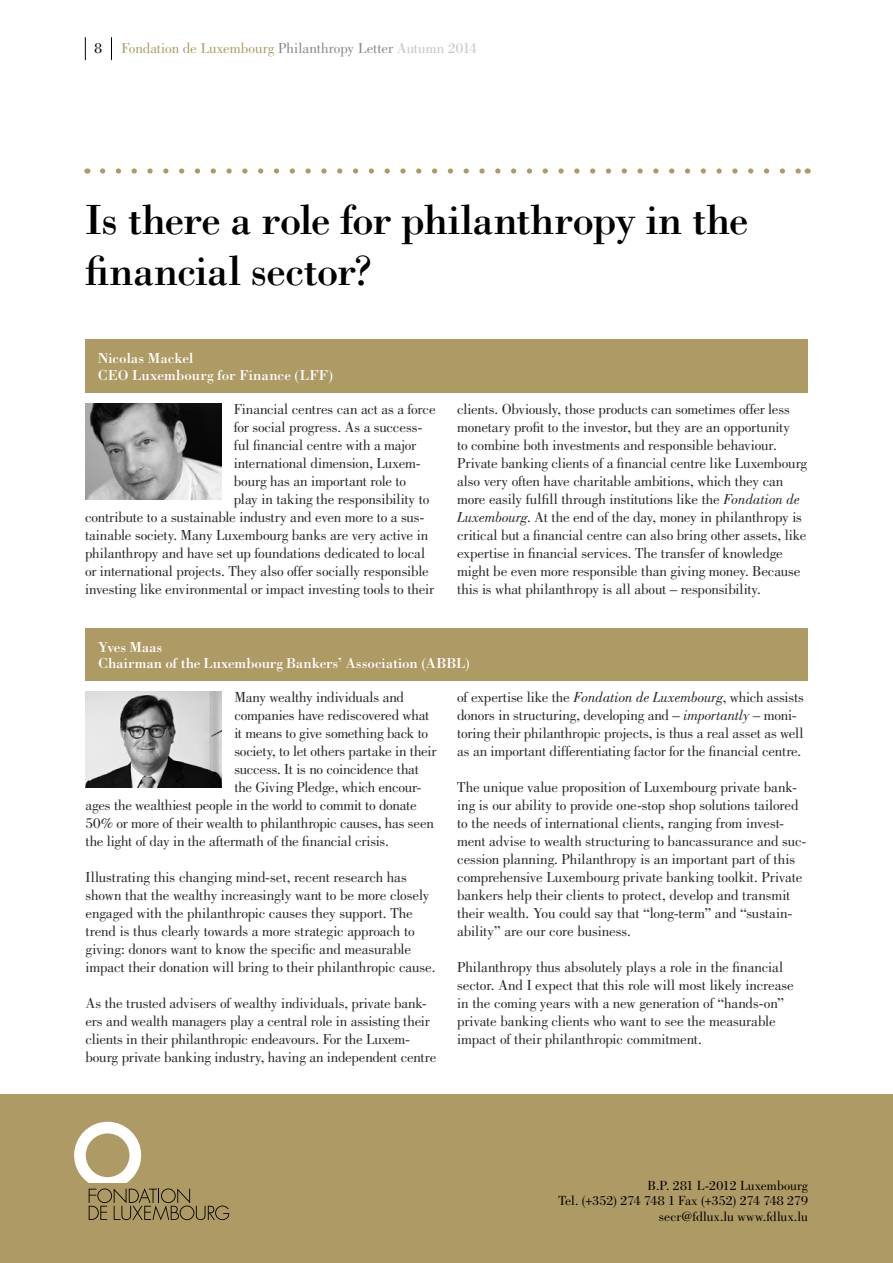
<style>
.page{position:relative;width:893px;height:1263px;background:#fff}
.page>*{position:absolute;margin:0;border:0;box-sizing:border-box;transform-origin:0 0}
.t1{font:43.5px/51px "Bodoni Std";letter-spacing:-.02em;color:#000}
.t2{font:15px/18px "Bodoni Std";letter-spacing:-.01em;color:#282827}
.t3{font:15px/16.5px "Bodoni Std";letter-spacing:-.005em;color:#fff}
.t4{font:15px "Bodoni Std";color:#ae9a64}
.t5{font:15px "Bodoni Std";color:#000}
.t6{font:13.65px/15.6px "Bodoni Std";letter-spacing:.005em;color:#000;text-align:right}
.s1{color:#878787}
.s2{color:#c6c6c6}
.s3{font-style:italic}
</style>
<div class="page">
<svg style="left:111px;top:37px;width:1px;height:23px"></svg>
<svg style="left:85px;top:37px;width:1px;height:23px"></svg>
<div style="left:0;top:1094px;width:893px;height:169px;background:#ae9a64"></div>
<svg style="left:74px;top:1122px;width:155px;height:98px"></svg>
<svg style="left:103px;top:168px;width:696px;height:6px"></svg>
<div style="left:85px;top:340px;width:723px;height:53px;background:#ae9a64"></div>
<img style="left:85px;top:404px;width:136px;height:95px">
<div style="left:86px;top:629px;width:722px;height:52px;background:#ae9a64"></div>
<img style="left:86px;top:692px;width:136px;height:95px">
<p class="t5" style="left:94px;top:39px;width:9px">8</p>
<p class="t4" style="left:121px;top:39px;width:357px">Fondation de Luxembourg <span class="s1">Philanthropy Letter</span> <span class="s2">Autumn 2014</span></p>
<h1 class="t1" style="left:85px;top:194px;width:665px">Is there a role for philanthropy in the financial sector?</h1>
<p class="t3" style="left:98px;top:350px;width:237px">Nicolas Mackel<br>CEO Luxembourg for Finance (LFF)</p>
<p class="t2" style="left:234px;top:400px;width:203px">Financial centres can act as a force</p>
<p class="t2" style="left:234px;top:418px;width:190px">for social progress. As a success-</p>
<p class="t2" style="left:234px;top:436px;width:184px">ful financial centre with a major</p>
<p class="t2" style="left:234px;top:454px;width:188px">international dimension, Luxem-</p>
<p class="t2" style="left:234px;top:472px;width:174px">bourg has an important role to</p>
<p class="t2" style="left:234px;top:490px;width:197px">play in taking the responsibility to</p>
<p class="t2" style="left:85px;top:508px;width:341px">contribute to a sustainable industry and even more to a sus-</p>
<p class="t2" style="left:85px;top:526px;width:345px">tainable society. Many Luxembourg banks are very active in</p>
<p class="t2" style="left:85px;top:544px;width:342px">philanthropy and have set up foundations dedicated to local</p>
<p class="t2" style="left:85px;top:562px;width:345px">or international projects. They also offer socially responsible</p>
<p class="t2" style="left:85px;top:580px;width:351px">investing like environmental or impact investing tools to their</p>
<p class="t2" style="left:457px;top:400px;width:352px">clients. Obviously, those products can sometimes offer less monetary profit to the investor, but they are an opportunity<br>to combine both investments and responsible behaviour.<br>Private banking clients of a financial centre like Luxembourg also very often have charitable ambitions, which they can more easily fulfill through institutions like the <span class="s3">Fondation de Luxembourg</span>. At the end of the day, money in philanthropy is critical but a financial centre can also bring other assets, like expertise in financial services. The transfer of knowledge might be even more responsible than giving money. Because this is what philanthropy is all about – responsibility.</p>
<p class="t3" style="left:98px;top:638px;width:373px">Yves Maas<br>Chairman of the Luxembourg Bankers’ Association (ABBL)</p>
<p class="t2" style="left:234px;top:688px;width:171px">Many wealthy individuals and</p>
<p class="t2" style="left:234px;top:706px;width:196px">companies have rediscovered what</p>
<p class="t2" style="left:234px;top:724px;width:195px">it means to give something back to</p>
<p class="t2" style="left:234px;top:742px;width:203px">society, to let others partake in their</p>
<p class="t2" style="left:234px;top:760px;width:186px">success. It is no coincidence that</p>
<p class="t2" style="left:234px;top:778px;width:188px">the Giving Pledge, which encour-</p>
<p class="t2" style="left:86px;top:796px;width:333px">ages the wealthiest people in the world to commit to donate</p>
<p class="t2" style="left:86px;top:814px;width:350px">50% or more of their wealth to philanthropic causes, has seen</p>
<p class="t2" style="left:86px;top:832px;width:305px">the light of day in the aftermath of the financial crisis.</p>
<p class="t2" style="left:86px;top:868px;width:351px">Illustrating this changing mind-set, recent research has shown that the wealthy increasingly want to be more closely engaged with the philanthropic causes they support. The trend is thus clearly towards a more strategic approach to giving: donors want to know the specific and measurable impact their donation will bring to their philanthropic cause.</p>
<p class="t2" style="left:86px;top:994px;width:352px">As the trusted advisers of wealthy individuals, private bank&shy;ers and wealth managers play a central role in assisting their clients in their philanthropic endeavours. For the Luxem&shy;bourg private banking industry, having an independent centre</p>
<p class="t2" style="left:457px;top:688px;width:348px">of expertise like the <span class="s3">Fondation de Luxembourg</span>, which assists donors in structuring, developing and – <span class="s3">importantly</span> – moni&shy;toring their philanthropic projects, is thus a real asset as well as an important differentiating factor for the financial centre.</p>
<p class="t2" style="left:457px;top:778px;width:351px">The unique value proposition of Luxembourg private bank&shy;ing is our ability to provide one-stop shop solutions tailored to the needs of international clients, ranging from invest&shy;ment advise to wealth structuring to bancassurance and suc&shy;cession planning. Philanthropy is an important part of this comprehensive Luxembourg private banking toolkit. Private bankers help their clients to protect, develop and transmit their wealth. You could say that “long-term” and “sustain&shy;ability” are our core business.</p>
<p class="t2" style="left:457px;top:958px;width:338px">Philanthropy thus absolutely plays a role in the financial sector. And I expect that this role will most likely increase in the coming years with a new generation of “hands-on” private banking clients who want to see the measurable impact of their philanthropic commitment.</p>
<p class="t6" style="left:558px;top:1177px;width:251px">B.P. 281 L-2012 Luxembourg<br>Tel. (+352) 274 748 1 Fax (+352) 274 748 279 secr@fdlux.lu www.fdlux.lu</p>
</div>
